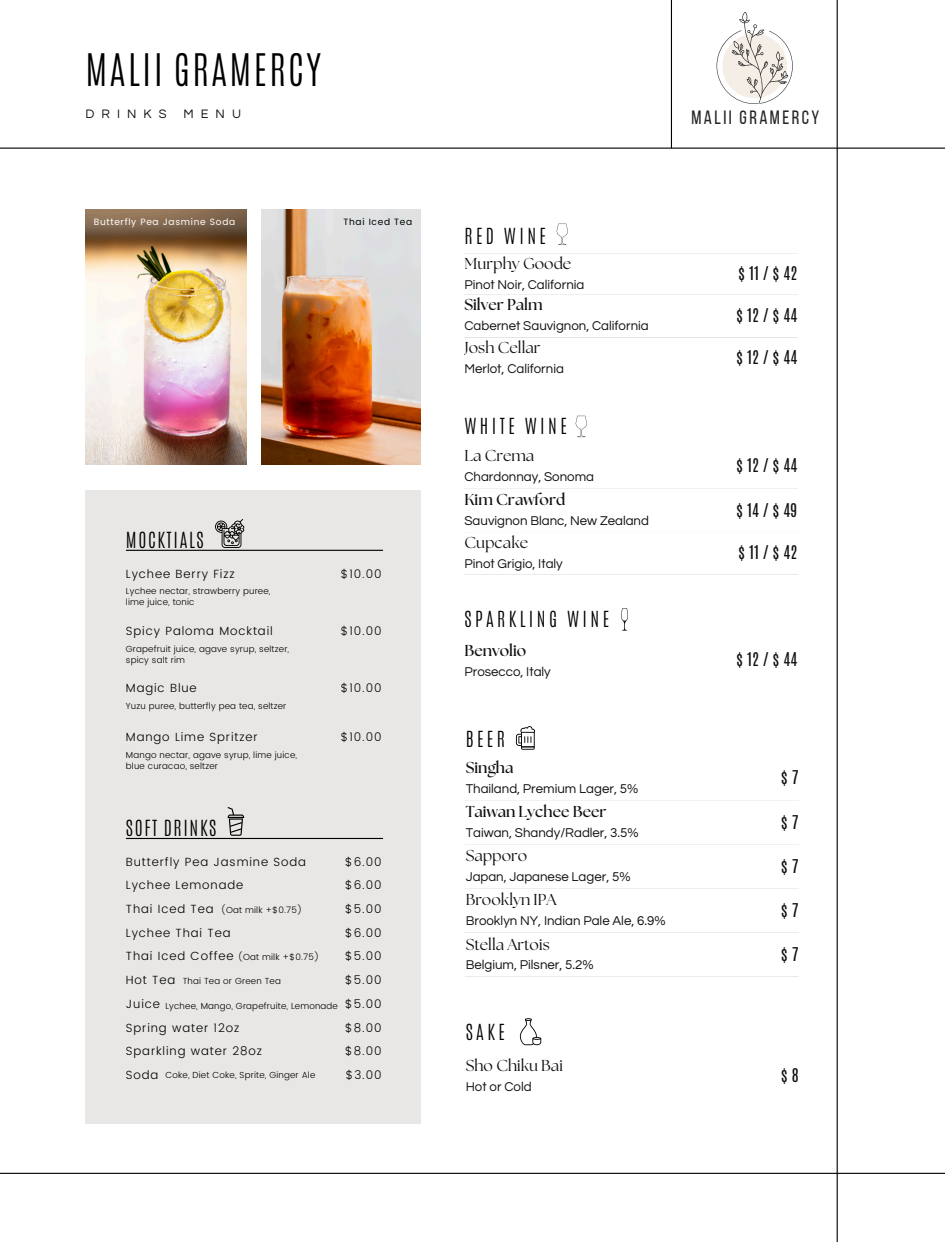
<style>
.page{position:relative;width:945px;height:1242px;background:#fff}
.page>*{position:absolute;margin:0;border:0;box-sizing:border-box;transform-origin:0 0}
.t1{font:300 37.5px "Antonio";letter-spacing:.065em;color:#000}
.t2{font:19.2px "Bebas Neue";letter-spacing:.125em;color:#272626}
.t3{font:300 18.6px "Antonio";letter-spacing:.09em;color:#000}
.t4{font:300 18.45px "Antonio";letter-spacing:.185em;color:#000}
.t5{font:15.9px "Antonio";color:#101010}
.t6{font:15.75px "The Seasons";color:#101010}
.t7{font:700 15.75px "The Seasons";color:#101010}
.t8{font:13.2px "Questrial";color:#101010}
.t9{font:12.75px "Questrial";letter-spacing:.555em;color:#101010}
.t10{font:300 11.85px/23.7px "Poppins";letter-spacing:.075em;color:#000}
.t11{font:9.15px "Poppins";letter-spacing:.075em;color:#fff}
.t12{font:9.15px "Poppins";letter-spacing:.075em;color:#000}
.t13{font:300 8.85px/10.9px "Poppins";letter-spacing:.02em;color:#000}
</style>
<div class="page">
<svg style="left:557px;top:224px;width:11px;height:21px"></svg>
<svg style="left:576px;top:416px;width:11px;height:21px"></svg>
<svg style="left:621px;top:608px;width:7px;height:23px"></svg>
<svg style="left:516px;top:726px;width:19px;height:24px"></svg>
<svg style="left:520px;top:1018px;width:21px;height:27px"></svg>
<div style="left:86px;top:491px;width:335px;height:632px;background:#e8e7e5"></div>
<img style="left:86px;top:209px;width:160px;height:256px">
<img style="left:261px;top:209px;width:159px;height:256px">
<hr style="left:126px;top:838px;width:257px;height:1px;background:#000">
<svg style="left:228px;top:807px;width:16px;height:29px"></svg>
<svg style="left:717px;top:12px;width:76px;height:92px"></svg>
<hr style="left:0;top:148px;width:945px;height:1px;background:#000">
<hr style="left:837px;top:0;width:1px;height:1242px;background:#000">
<hr style="left:671px;top:0;width:1px;height:148px;background:#000">
<hr style="left:0;top:1173px;width:945px;height:1px;background:#000">
<hr style="left:126px;top:550px;width:257px;height:1px;background:#000">
<svg style="left:215px;top:519px;width:29px;height:29px"></svg>
<p class="t1" style="left:86px;top:44px;width:237px">MALII GRAMERCY</p>
<p class="t9" style="left:86px;top:107px;width:83px">DRINKS</p>
<p class="t9" style="left:184px;top:107px;width:59px">MENU</p>
<h2 class="t2" style="left:692px;top:109px;width:129px">MALII GRAMERCY</h2>
<p class="t11" style="left:94px;top:217px;width:143px">Butterfly Pea Jasmine Soda</p>
<h4 class="t12" style="left:344px;top:216px;width:70px">Thai Iced Tea</h4>
<p class="t3" style="left:126px;top:526px;width:79px">MOCKTIALS</p>
<h2 class="t10" style="left:126px;top:562px;width:110px">Lychee Berry Fizz</h2>
<p class="t10" style="left:341px;top:562px;width:42px">$10.00</p>
<p class="t13" style="left:126px;top:586px;width:146px">Lychee nectar, strawberry puree, lime juice, tonic</p>
<p class="t10" style="left:126px;top:619px;width:148px">Spicy Paloma Mocktail</p>
<p class="t10" style="left:341px;top:619px;width:42px">$10.00</p>
<h2 class="t13" style="left:126px;top:643px;width:165px">Grapefruit juice, agave syrup, seltzer, spicy salt rim</h2>
<p class="t10" style="left:126px;top:676px;width:72px">Magic Blue</p>
<p class="t10" style="left:341px;top:676px;width:42px">$10.00</p>
<p class="t13" style="left:126px;top:700px;width:162px">Yuzu puree, butterfly pea tea, seltzer</p>
<p class="t10" style="left:126px;top:726px;width:133px">Mango Lime Spritzer</p>
<p class="t10" style="left:341px;top:726px;width:42px">$10.00</p>
<p class="t13" style="left:126px;top:750px;width:173px">Mango nectar, agave syrup, lime juice, blue curacao, seltzer</p>
<h4 class="t3" style="left:126px;top:815px;width:92px">SOFT DRINKS</h4>
<p class="t10" style="left:126px;top:850px;width:182px">Butterfly Pea Jasmine Soda<br>Lychee Lemonade<br>Thai Iced Tea<br>Lychee Thai Tea<br>Thai Iced Coffee<br>Hot Tea<br>Juice<br>Spring water 12oz<br>Sparkling water 28oz<br>Soda</p>
<h4 class="t10" style="left:345px;top:850px;width:38px;text-align:justify">$6.00 $6.00 $5.00 $6.00 $5.00 $5.00 $5.00 $8.00 $8.00 $3.00</h4>
<p class="t13" style="left:221px;top:904px;width:83px">(Oat milk +$0.75)</p>
<h4 class="t13" style="left:238px;top:952px;width:83px">(Oat milk +$0.75)</h4>
<p class="t13" style="left:183px;top:976px;width:100px">Thai Tea or Green Tea</p>
<h2 class="t13" style="left:165px;top:1000px;width:174px">Lychee, Mango, Grapefruite, Lemonade</h2>
<p class="t13" style="left:166px;top:1070px;width:151px">Coke, Diet Coke, Sprite, Ginger Ale</p>
<h4 class="t4" style="left:464px;top:223px;width:83px">RED WINE</h4>
<p class="t6" style="left:464px;top:256px;width:108px">Murphy Goode</p>
<p class="t8" style="left:464px;top:278px;width:121px">Pinot Noir, California</p>
<h3 class="t7" style="left:464px;top:298px;width:80px">Silver Palm</h3>
<p class="t8" style="left:464px;top:319px;width:186px">Cabernet Sauvignon, California</p>
<p class="t6" style="left:464px;top:340px;width:77px">Josh Cellar</p>
<p class="t8" style="left:464px;top:362px;width:101px">Merlot, California</p>
<h4 class="t4" style="left:464px;top:413px;width:104px">WHITE WINE</h4>
<p class="t6" style="left:464px;top:449px;width:71px">La Crema</p>
<p class="t8" style="left:464px;top:470px;width:131px">Chardonnay, Sonoma</p>
<p class="t7" style="left:464px;top:493px;width:102px">Kim Crawford</p>
<p class="t8" style="left:464px;top:515px;width:186px">Sauvignon Blanc, New Zealand</p>
<p class="t6" style="left:464px;top:536px;width:65px">Cupcake</p>
<p class="t8" style="left:464px;top:557px;width:100px">Pinot Grigio, Italy</p>
<p class="t4" style="left:464px;top:606px;width:146px">SPARKLING WINE</p>
<p class="t7" style="left:464px;top:643px;width:64px">Benvolio</p>
<h2 class="t8" style="left:464px;top:665px;width:88px">Prosecco, Italy</h2>
<h4 class="t4" style="left:466px;top:726px;width:41px">BEER</h4>
<p class="t7" style="left:466px;top:761px;width:49px">Singha</p>
<p class="t8" style="left:466px;top:782px;width:174px">Thailand, Premium Lager, 5%</p>
<p class="t7" style="left:466px;top:805px;width:143px">Taiwan Lychee Beer</p>
<p class="t8" style="left:466px;top:826px;width:175px">Taiwan, Shandy/Radler, 3.5%</p>
<p class="t6" style="left:466px;top:849px;width:63px">Sapporo</p>
<p class="t8" style="left:466px;top:871px;width:166px">Japan, Japanese Lager, 5%</p>
<p class="t6" style="left:466px;top:893px;width:92px">Brooklyn IPA</p>
<p class="t8" style="left:466px;top:915px;width:201px">Brooklyn NY, Indian Pale Ale, 6.9%</p>
<p class="t6" style="left:466px;top:937px;width:86px">Stella Artois</p>
<h4 class="t8" style="left:466px;top:959px;width:129px">Belgium, Pilsner, 5.2%</h4>
<p class="t4" style="left:466px;top:1019px;width:41px">SAKE</p>
<h4 class="t6" style="left:466px;top:1058px;width:99px">Sho Chiku Bai</h4>
<h4 class="t8" style="left:466px;top:1080px;width:67px">Hot or Cold</h4>
<h1 class="t5" style="left:738px;top:262px;width:61px">$11/$42</h1>
<p class="t5" style="left:736px;top:303px;width:63px">$12/$44</p>
<p class="t5" style="left:736px;top:346px;width:63px">$12/$44</p>
<p class="t5" style="left:736px;top:454px;width:63px">$12/$44</p>
<p class="t5" style="left:736px;top:498px;width:63px">$14/$49</p>
<p class="t5" style="left:738px;top:541px;width:61px">$11/$42</p>
<h2 class="t5" style="left:736px;top:648px;width:63px">$12/$44</h2>
<p class="t5" style="left:781px;top:766px;width:19px">$7</p>
<p class="t5" style="left:781px;top:810px;width:19px">$7</p>
<p class="t5" style="left:781px;top:854px;width:19px">$7</p>
<h2 class="t5" style="left:781px;top:898px;width:19px">$7</h2>
<p class="t5" style="left:781px;top:943px;width:19px">$7</p>
<p class="t5" style="left:781px;top:1064px;width:19px">$8</p>
</div>
